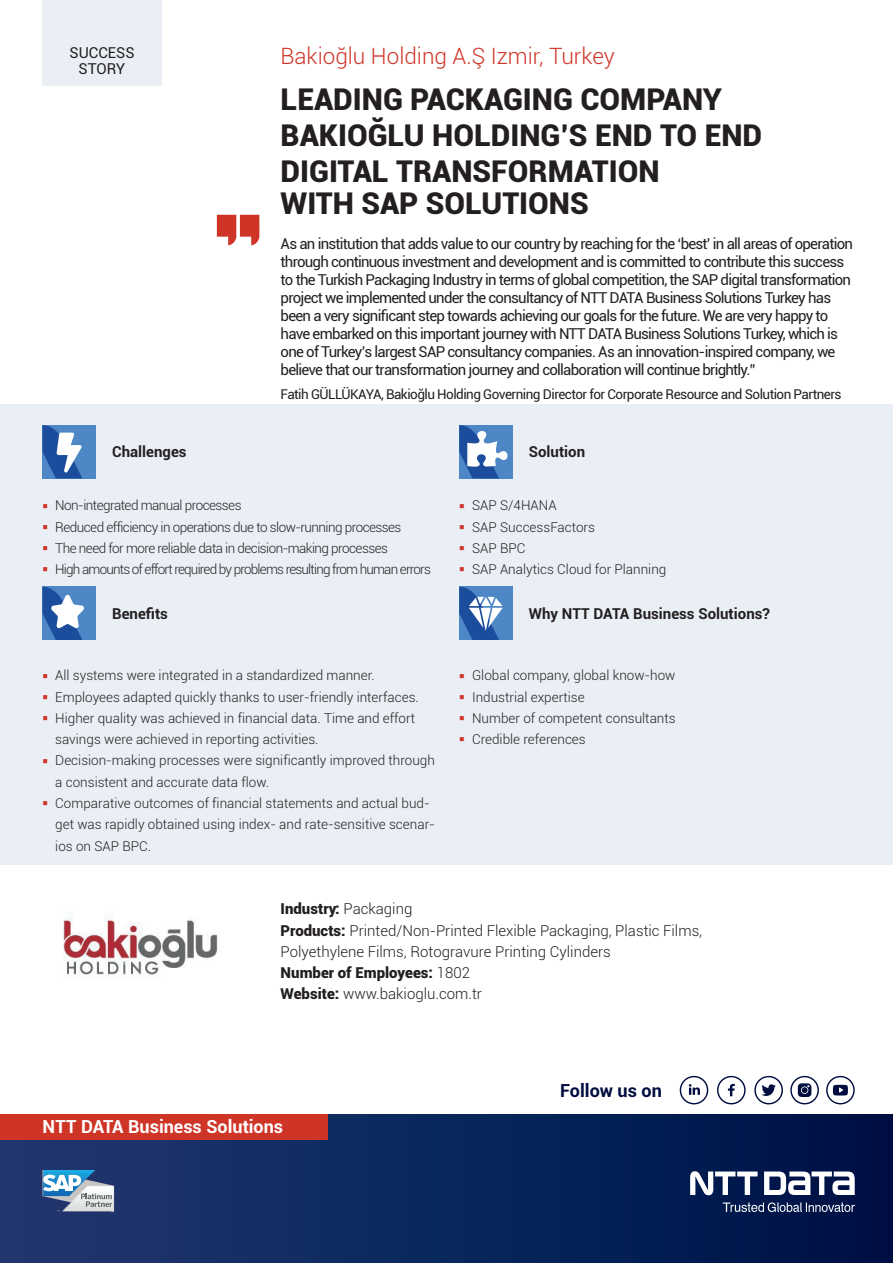
<style>
.page{position:relative;width:893px;height:1263px;background:#fff}
.page>*{position:absolute;margin:0;border:0;box-sizing:border-box;transform-origin:0 0}
.t1{font:900 31.5px "Roboto";color:#cf3527;scale:.43 1}
.NTT_Headline_26pt{font:900 30px "Roboto";color:#231f20}
.NTT_Subhead_red_15pt{font:300 22.5px "Roboto";color:#cf3527}
.t2{font:700 18px "Roboto";color:#fff}
.t3{font:700 18px "Roboto";color:#000c40}
.NTT_Statement_intro{font:15px/18px "Roboto";letter-spacing:-.05em;color:#231f20}
._07_Copy_grid_10pt{font:300 15px "Roboto";color:#231f20}
._05_Headline_H2_grid{font:700 15px "Roboto";color:#231f20}
._07_Copy_grid_10pt-2{font:900 15px "Roboto";color:#231f20}
.NTT_Statement_intro-2{font:15px/16.5px "Roboto";color:#231f20;text-align:center}
.t4{font:300 13.5px/21.3px "Roboto";color:#231f20}
.t5{font:300 13.5px "Roboto";letter-spacing:-.04em;color:#231f20}
.NTT_Statement_intro-3{font:13.5px "Roboto";letter-spacing:-.04em;color:#231f20}
.t6{font:300 13.5px "Roboto";letter-spacing:-.06em;color:#231f20}
.s1{font-weight:300}
.s2{font-weight:900}
</style>
<div class="page">
<img style="left:13px;top:864px;width:255px;height:111px">
<div style="left:0;top:404px;width:893px;height:460px;background:#eaeff6"></div>
<div style="left:0;top:1114px;width:893px;height:149px;background:linear-gradient(to right,#203970,#001245)"></div>
<div style="left:0;top:1114px;width:327px;height:26px;background:#cf3527"></div>
<div style="left:43px;top:0;width:119px;height:85px;background:#eaeff6"></div>
<div style="left:43px;top:425px;width:53px;height:53px;background:#4d87c6"></div>
<svg style="left:43px;top:425px;width:39px;height:53px"></svg>
<div style="left:459px;top:425px;width:53px;height:53px;background:#4d87c6"></div>
<svg style="left:459px;top:425px;width:48px;height:53px"></svg>
<div style="left:43px;top:587px;width:53px;height:53px;background:#4d87c6"></div>
<div style="left:459px;top:587px;width:53px;height:53px;background:#4d87c6"></div>
<svg style="left:43px;top:1170px;width:71px;height:42px"></svg>
<svg style="left:764px;top:1171px;width:91px;height:24px"></svg>
<svg style="left:690px;top:1171px;width:68px;height:24px"></svg>
<svg style="left:723px;top:1202px;width:132px;height:10px"></svg>
<svg style="left:43px;top:587px;width:41px;height:53px"></svg>
<svg style="left:459px;top:587px;width:44px;height:53px"></svg>
<svg style="left:217px;top:215px;width:42px;height:30px"></svg>
<svg style="left:761px;top:1084px;width:15px;height:12px"></svg>
<div style="left:754px;top:1076px;width:29px;height:28px;border:1px solid #000c40;border-radius:50%"></div>
<div style="left:680px;top:1076px;width:28px;height:28px;border:1px solid #000c40;border-radius:50%"></div>
<svg style="left:689px;top:1084px;width:11px;height:11px"></svg>
<div style="left:717px;top:1076px;width:29px;height:28px;border:1px solid #000c40;border-radius:50%"></div>
<svg style="left:728px;top:1084px;width:7px;height:12px"></svg>
<div style="left:826px;top:1076px;width:29px;height:28px;border:1px solid #000c40;border-radius:50%"></div>
<svg style="left:833px;top:1085px;width:15px;height:10px"></svg>
<div style="left:790px;top:1076px;width:29px;height:28px;border:1px solid #000c40;border-radius:50%"></div>
<svg style="left:798px;top:1083px;width:13px;height:14px"></svg>
<p class="NTT_Statement_intro-2" style="left:70px;top:44px;width:66px">SUCCESS<br>STORY</p>
<p class="NTT_Subhead_red_15pt" style="left:281px;top:40px;width:336px">Bakioğlu Holding A.Ş Izmir, Turkey</p>
<p class="NTT_Headline_26pt" style="left:281px;top:78px;width:443px">LEADING PACKAGING COMPANY</p>
<p class="NTT_Headline_26pt" style="left:281px;top:114px;width:483px">BAKIOĞLU HOLDING’S END TO END</p>
<p class="NTT_Headline_26pt" style="left:281px;top:150px;width:381px">DIGITAL TRANSFORMATION</p>
<p class="NTT_Headline_26pt" style="left:281px;top:182px;width:310px">WITH SAP SOLUTIONS</p>
<p class="NTT_Statement_intro" style="left:281px;top:234px;width:574px">As an institution that adds value to our country by reaching for the ‘best’ in all areas of operation through continuous investment and development and is committed to contribute this success to the Turkish Packaging Industry in terms of global competition, the SAP digital transformation project we implemented under the consultancy of NTT DATA Business Solutions Turkey has been a very significant step towards achieving our goals for the future. We are very happy to have embarked on this important journey with NTT DATA Business Solutions Turkey, which is one of Turkey’s largest SAP consultancy companies. As an innovation-inspired company, we believe that our transformation journey and collaboration will continue brightly.”</p>
<p class="NTT_Statement_intro-3" style="left:281px;top:385px;width:562px">Fatih GÜLLÜKAYA, Bakioğlu Holding Governing Director for Corporate Resource and Solution Partners</p>
<p class="_05_Headline_H2_grid" style="left:112px;top:441px;width:76px">Challenges</p>
<p class="_05_Headline_H2_grid" style="left:529px;top:441px;width:58px">Solution</p>
<p class="t1" style="left:43px;top:482px;width:15px">-</p>
<p class="t5" style="left:55px;top:496px;width:188px">Non-integrated manual processes</p>
<p class="t1" style="left:43px;top:503px;width:15px">-</p>
<p class="t5" style="left:55px;top:517px;width:348px">Reduced efficiency in operations due to slow-running processes</p>
<p class="t1" style="left:43px;top:524px;width:15px">-</p>
<p class="t5" style="left:55px;top:539px;width:334px">The need for more reliable data in decision-making processes</p>
<p class="t1" style="left:43px;top:546px;width:15px">-</p>
<p class="t6" style="left:55px;top:560px;width:377px">High amounts of effort required by problems resulting from human errors</p>
<p class="t1" style="left:459px;top:482px;width:15px">-</p>
<p class="t4" style="left:472px;top:494px;width:86px">SAP S/4HANA</p>
<p class="t1" style="left:459px;top:503px;width:15px">-</p>
<p class="t4" style="left:472px;top:516px;width:125px">SAP SuccessFactors</p>
<p class="t1" style="left:459px;top:524px;width:15px">-</p>
<p class="t4" style="left:472px;top:537px;width:55px">SAP BPC</p>
<p class="t1" style="left:459px;top:546px;width:15px">-</p>
<p class="t4" style="left:472px;top:558px;width:196px">SAP Analytics Cloud for Planning</p>
<p class="_05_Headline_H2_grid" style="left:112px;top:603px;width:57px">Benefits</p>
<p class="_05_Headline_H2_grid" style="left:529px;top:603px;width:243px">Why NTT DATA Business Solutions?</p>
<p class="t1" style="left:43px;top:652px;width:15px">-</p>
<p class="t4" style="left:55px;top:664px;width:321px">All systems were integrated in a standardized manner.</p>
<p class="t1" style="left:43px;top:673px;width:15px">-</p>
<p class="t4" style="left:55px;top:686px;width:365px">Employees adapted quickly thanks to user-friendly interfaces.</p>
<p class="t1" style="left:43px;top:695px;width:15px">-</p>
<p class="t4" style="left:55px;top:707px;width:361px">Higher quality was achieved in financial data. Time and effort savings were achieved in reporting activities.</p>
<p class="t1" style="left:43px;top:737px;width:15px">-</p>
<p class="t4" style="left:55px;top:749px;width:381px">Decision-making processes were significantly improved through a consistent and accurate data flow.</p>
<p class="t1" style="left:43px;top:780px;width:15px">-</p>
<p class="t4" style="left:55px;top:792px;width:381px">Comparative outcomes of financial statements and actual bud&shy;get was rapidly obtained using index- and rate-sensitive scenar&shy;ios on SAP BPC.</p>
<p class="t1" style="left:459px;top:652px;width:15px">-</p>
<p class="t4" style="left:472px;top:664px;width:205px">Global company, global know-how</p>
<p class="t1" style="left:459px;top:673px;width:15px">-</p>
<p class="t4" style="left:472px;top:686px;width:114px">Industrial expertise</p>
<p class="t1" style="left:459px;top:695px;width:15px">-</p>
<p class="t4" style="left:472px;top:707px;width:205px">Number of competent consultants</p>
<p class="t1" style="left:459px;top:716px;width:15px">-</p>
<p class="t4" style="left:472px;top:728px;width:115px">Credible references</p>
<p class="_07_Copy_grid_10pt-2" style="left:281px;top:898px;width:133px">Industry: <span class="s1">Packaging</span></p>
<p class="_07_Copy_grid_10pt" style="left:281px;top:920px;width:423px"><span class="s2">Products:</span> Printed/Non-Printed Flexible Packaging, Plastic Films,</p>
<p class="_07_Copy_grid_10pt" style="left:281px;top:941px;width:332px">Polyethylene Films, Rotogravure Printing Cylinders</p>
<p class="_07_Copy_grid_10pt-2" style="left:281px;top:962px;width:191px">Number of Employees: <span class="s1">1802</span></p>
<p class="_07_Copy_grid_10pt" style="left:281px;top:983px;width:203px"><span class="s2">Website:</span> www.bakioglu.com.tr</p>
<p class="t2" style="left:43px;top:1114px;width:242px">NTT DATA Business Solutions</p>
<p class="t3" style="left:560px;top:1077px;width:103px">Follow us on</p>
</div>
